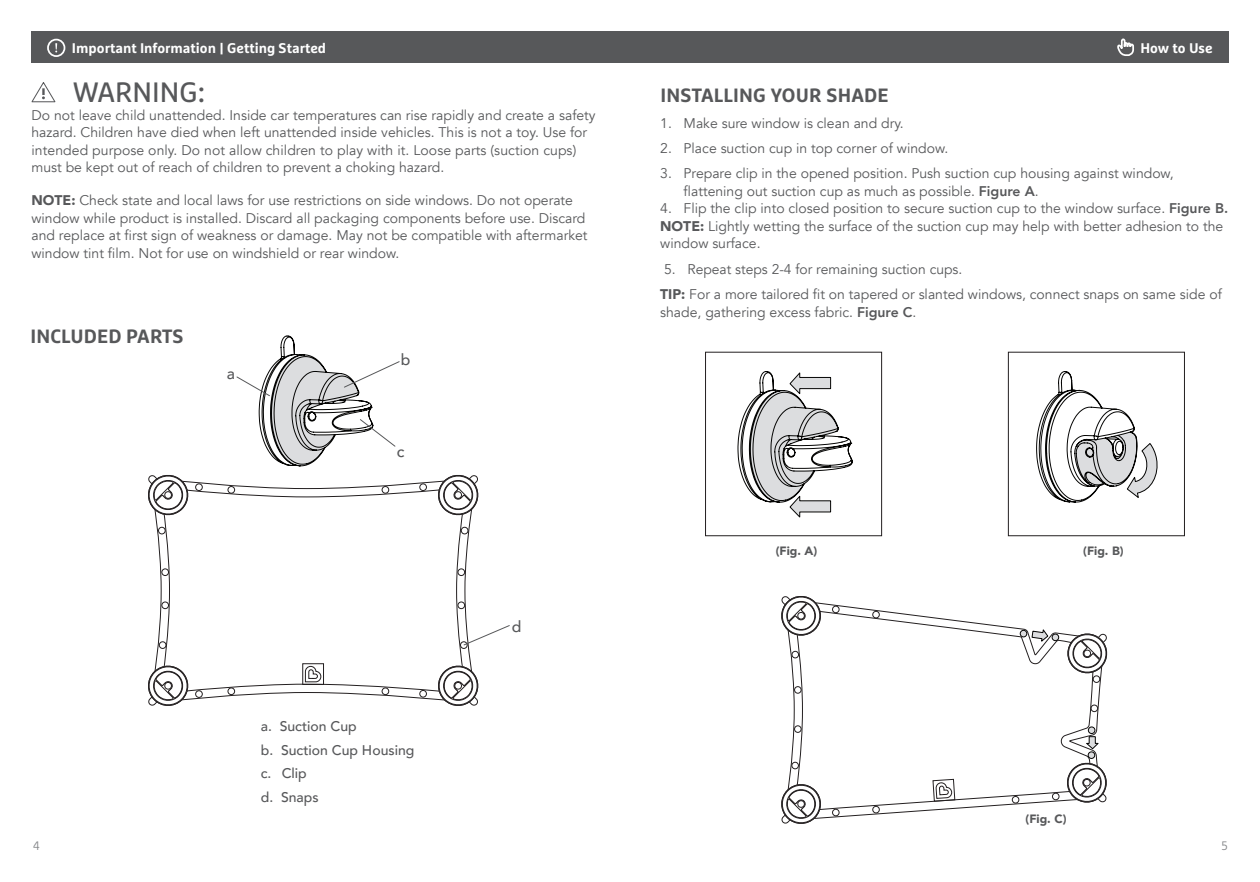
<style>
.page{position:relative;width:1260px;height:882px;background:#fff}
.page>*{position:absolute;margin:0;border:0;box-sizing:border-box;transform-origin:0 0}
.t1{font:28px "Marselis OT";color:#57585a}
.t2{font:700 19.25px "Marselis OT";letter-spacing:.01em;color:#57585a}
.t3{font:500 15.75px "Avenir";color:#57585a}
.t4{font:14px/17.5px "Avenir";color:#57585a}
.t5{font:700 14px "Marselis OT";color:#fff}
.t6{font:500 14px/23.6px "Avenir";color:#57585a}
.t7{font:300 12.25px "Marselis OT";color:#828487}
.t8{font:900 12.08px "Avenir";color:#57585a}
.s1{font-weight:900}
.s2{font-weight:800}
</style>
<div class="page">
<div style="left:630px;top:32px;width:598px;height:31px;background:#57585a"></div>
<svg style="left:1117px;top:38px;width:17px;height:18px"></svg>
<div style="left:32px;top:32px;width:598px;height:31px;background:#57585a"></div>
<svg style="left:788px;top:603px;width:314px;height:216px"></svg>
<svg style="left:781px;top:596px;width:41px;height:42px"></svg>
<svg style="left:1065px;top:632px;width:43px;height:43px"></svg>
<svg style="left:1066px;top:761px;width:41px;height:43px"></svg>
<svg style="left:781px;top:783px;width:42px;height:41px"></svg>
<svg style="left:1086px;top:736px;width:13px;height:13px"></svg>
<svg style="left:1032px;top:629px;width:16px;height:13px"></svg>
<div style="left:792px;top:651px;width:7px;height:7px;border:1px solid #231f20;border-radius:50%"></div>
<div style="left:832px;top:606px;width:7px;height:7px;border:1px solid #231f20;border-radius:50%"></div>
<div style="left:832px;top:809px;width:7px;height:7px;border:1px solid #231f20;border-radius:50%"></div>
<div style="left:873px;top:611px;width:7px;height:7px;border:1px solid #231f20;border-radius:50%"></div>
<div style="left:873px;top:806px;width:7px;height:7px;border:1px solid #231f20;border-radius:50%"></div>
<div style="left:1020px;top:630px;width:7px;height:7px;background:#dcdddf;border-radius:50%"></div>
<div style="left:1020px;top:630px;width:7px;height:7px;border:1px solid #050504;border-radius:50%"></div>
<div style="left:1012px;top:796px;width:7px;height:7px;border:1px solid #231f20;border-radius:50%"></div>
<div style="left:1052px;top:634px;width:7px;height:7px;background:#dcdddf;border-radius:50%"></div>
<div style="left:1052px;top:634px;width:7px;height:7px;border:1px solid #050504;border-radius:50%"></div>
<div style="left:1052px;top:793px;width:7px;height:7px;border:1px solid #231f20;border-radius:50%"></div>
<div style="left:792px;top:762px;width:7px;height:7px;border:1px solid #231f20;border-radius:50%"></div>
<div style="left:794px;top:726px;width:7px;height:7px;border:1px solid #231f20;border-radius:50%"></div>
<div style="left:1091px;top:705px;width:7px;height:7px;border:1px solid #231f20;border-radius:50%"></div>
<div style="left:1093px;top:676px;width:7px;height:7px;border:1px solid #231f20;border-radius:50%"></div>
<div style="left:794px;top:686px;width:7px;height:7px;border:1px solid #231f20;border-radius:50%"></div>
<div style="left:1088px;top:727px;width:7px;height:7px;background:#dcdddf;border-radius:50%"></div>
<div style="left:1088px;top:727px;width:7px;height:7px;border:1px solid #050504;border-radius:50%"></div>
<div style="left:1088px;top:752px;width:7px;height:6px;background:#dcdddf;border-radius:50%"></div>
<div style="left:1088px;top:752px;width:7px;height:7px;border:1px solid #050504;border-radius:50%"></div>
<svg style="left:933px;top:775px;width:22px;height:27px"></svg>
<svg style="left:155px;top:481px;width:316px;height:219px"></svg>
<svg style="left:148px;top:475px;width:42px;height:42px"></svg>
<svg style="left:436px;top:475px;width:43px;height:42px"></svg>
<svg style="left:437px;top:664px;width:42px;height:42px"></svg>
<svg style="left:148px;top:664px;width:42px;height:42px"></svg>
<div style="left:158px;top:527px;width:7px;height:7px;border:1px solid #231f20;border-radius:50%"></div>
<div style="left:162px;top:569px;width:7px;height:7px;border:1px solid #231f20;border-radius:50%"></div>
<div style="left:162px;top:602px;width:7px;height:7px;border:1px solid #231f20;border-radius:50%"></div>
<div style="left:458px;top:569px;width:7px;height:7px;border:1px solid #231f20;border-radius:50%"></div>
<div style="left:458px;top:602px;width:7px;height:7px;border:1px solid #231f20;border-radius:50%"></div>
<div style="left:159px;top:642px;width:7px;height:7px;border:1px solid #231f20;border-radius:50%"></div>
<div style="left:461px;top:527px;width:7px;height:7px;border:1px solid #231f20;border-radius:50%"></div>
<div style="left:420px;top:484px;width:7px;height:7px;border:1px solid #231f20;border-radius:50%"></div>
<div style="left:195px;top:484px;width:8px;height:7px;border:1px solid #231f20;border-radius:50%"></div>
<div style="left:382px;top:486px;width:7px;height:7px;border:1px solid #231f20;border-radius:50%"></div>
<div style="left:228px;top:486px;width:7px;height:7px;border:1px solid #231f20;border-radius:50%"></div>
<div style="left:420px;top:690px;width:7px;height:7px;border:1px solid #231f20;border-radius:50%"></div>
<div style="left:195px;top:691px;width:8px;height:7px;border:1px solid #231f20;border-radius:50%"></div>
<div style="left:382px;top:688px;width:7px;height:7px;border:1px solid #231f20;border-radius:50%"></div>
<div style="left:228px;top:688px;width:7px;height:7px;border:1px solid #231f20;border-radius:50%"></div>
<div style="left:460px;top:642px;width:7px;height:7px;border:1px solid #231f20;border-radius:50%"></div>
<div style="left:303px;top:664px;width:21px;height:21px;border:1px solid #231f20"></div>
<svg style="left:305px;top:666px;width:16px;height:16px"></svg>
<svg style="left:49px;top:38px;width:17px;height:19px"></svg>
<div style="left:47px;top:39px;width:18px;height:18px;border:2px solid #fff;border-radius:50%"></div>
<svg style="left:31px;top:82px;width:25px;height:21px"></svg>
<svg style="left:463px;top:624px;width:47px;height:22px"></svg>
<div style="left:1008px;top:352px;width:177px;height:184px;border:1px solid #231f20"></div>
<div style="left:705px;top:352px;width:177px;height:184px;border:1px solid #231f20"></div>
<svg style="left:738px;top:371px;width:115px;height:147px"></svg>
<svg style="left:1036px;top:371px;width:122px;height:131px"></svg>
<svg style="left:236px;top:336px;width:164px;height:131px"></svg>
<p class="t5" style="left:74px;top:39px;width:74px">How to Use</p>
<p class="t5" style="left:1140px;top:39px;width:74px">How to Use</p>
<p class="t5" style="left:72px;top:40px;width:256px">Important Information | Getting Started</p>
<h1 class="t1" style="left:73px;top:75px;width:133px">WARNING:</h1>
<p class="t4" style="left:32px;top:106px;width:566px">Do not leave child unattended. Inside car temperatures can rise rapidly and create a safety hazard. Children have died when left unattended inside vehicles. This is not a toy. Use for intended purpose only. Do not allow children to play with it. Loose parts (suction cups) must be kept out of reach of children to prevent a choking hazard.</p>
<p class="t4" style="left:32px;top:192px;width:558px"><span class="s1">NOTE:</span> Check state and local laws for use restrictions on side windows. Do not operate window while product is installed. Discard all packaging components before use. Discard and replace at first sign of weakness or damage. May not be compatible with aftermarket window tint film. Not for use on windshield or rear window.</p>
<h2 class="t2" style="left:30px;top:324px;width:155px">INCLUDED PARTS</h2>
<p class="t3" style="left:227px;top:360px;width:10px">a</p>
<p class="t3" style="left:401px;top:346px;width:11px">b</p>
<p class="t3" style="left:397px;top:438px;width:9px">c</p>
<p class="t7" style="left:33px;top:839px;width:8px">4</p>
<p class="t6" style="left:261px;top:713px;width:155px">a. Suction Cup<br>b. Suction Cup Housing c. Clip<br>d. Snaps</p>
<p class="t3" style="left:512px;top:613px;width:11px">d</p>
<h2 class="t2" style="left:660px;top:83px;width:230px">INSTALLING YOUR SHADE</h2>
<p class="t4" style="left:660px;top:114px;width:245px">1. Make sure window is clean and dry.</p>
<p class="t4" style="left:660px;top:140px;width:290px">2. Place suction cup in top corner of window.</p>
<p class="t4" style="left:684px;top:165px;width:492px;text-indent:-23px">3. Prepare clip in the opened position. Push suction cup housing against window, flattening out suction cup as much as possible. <span class="s2">Figure A</span>.</p>
<p class="t4" style="left:660px;top:200px;width:570px">4. Flip the clip into closed position to secure suction cup to the window surface. <span class="s2">Figure B.<br></span><span class="s1">NOTE:</span> Lightly wetting the surface of the suction cup may help with better adhesion to the window surface.</p>
<p class="t4" style="left:660px;top:256px;width:563px;line-height:25.4px">5. Repeat steps 2-4 for remaining suction cups.<br><span class="s1">TIP:</span> For a more tailored fit on tapered or slanted windows, connect snaps on same side of</p>
<p class="t4" style="left:660px;top:303px;width:258px">shade, gathering excess fabric. <span class="s2">Figure C</span>.</p>
<p class="t8" style="left:776px;top:540px;width:43px">(Fig. A)</p>
<p class="t8" style="left:1083px;top:540px;width:42px">(Fig. B)</p>
<p class="t8" style="left:1026px;top:809px;width:42px">(Fig. C)</p>
<p class="t7" style="left:1222px;top:839px;width:8px">5</p>
</div>
